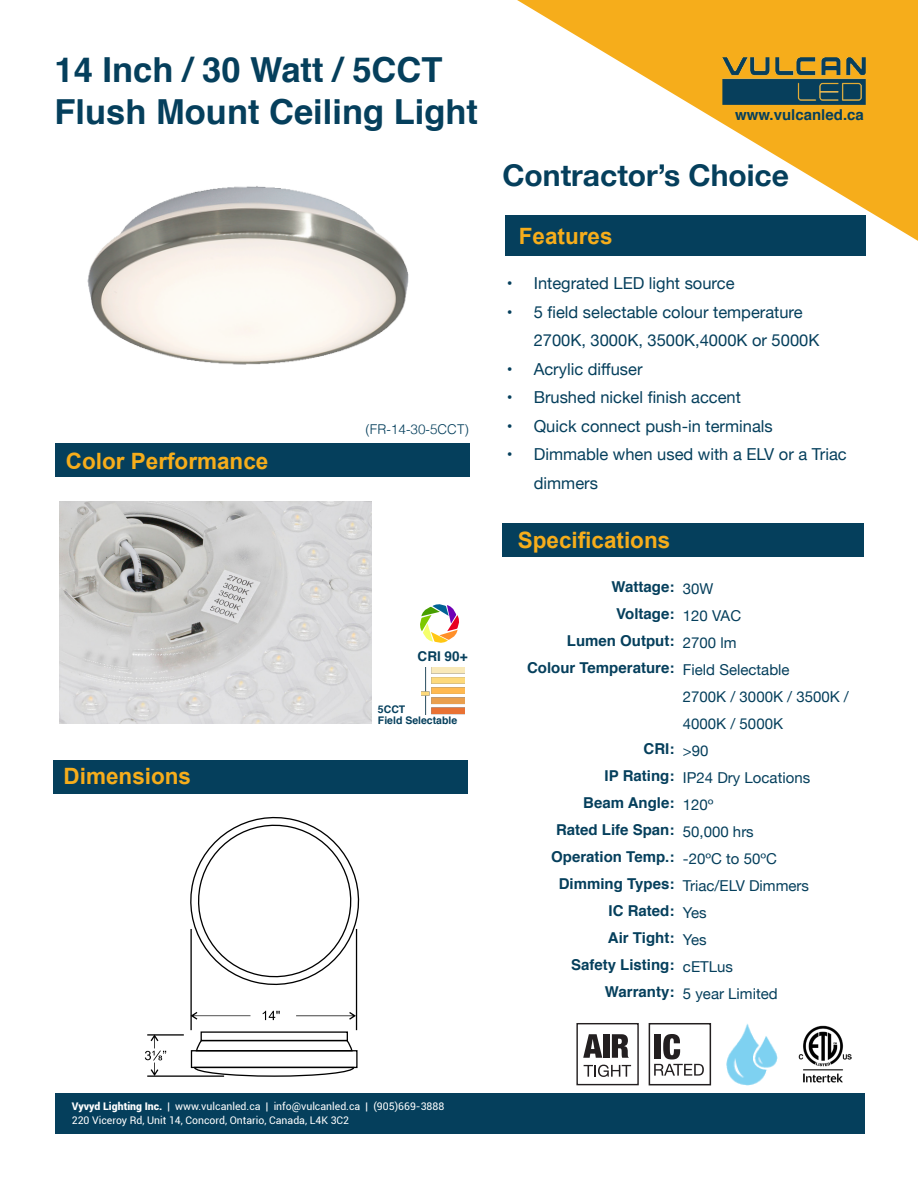
<style>
.page{position:relative;width:918px;height:1188px;background:#fff}
.page>*{position:absolute;margin:0;border:0;box-sizing:border-box;transform-origin:0 0}
.t1{font:700 34.5px "Helvetica";color:#053f5c}
.t2{font:700 30px "Helvetica Neue";color:#053f5c}
.t3{font:700 22.5px "Arial";color:#f6ad1b}
.t4{font:16.5px/28.5px "Helvetica Neue";color:#053f5c}
.t5{font:700 15px "Helvetica";color:#053f5c}
.t6{font:15px "Helvetica Neue";color:#053f5c}
.t7{font:300 13.5px "Helvetica";color:#053f5c}
.t8{font:700 13.5px "Helvetica";color:#053f5c}
.t9{font:10.5px "Roboto";color:#fff}
.t10{font:700 10.5px "Helvetica";color:#053f5c}
.s1{font-weight:900}
</style>
<div class="page">
<svg style="left:517px;top:0;width:401px;height:241px;fill:#f6ad1b"></svg>
<img style="left:722px;top:58px;width:143px;height:46px">
<svg style="left:190px;top:816px;width:170px;height:177px"></svg>
<hr style="left:190px;top:929px;width:2px;height:101px;background:#000">
<hr style="left:356px;top:929px;width:1px;height:101px;background:#000">
<svg style="left:191px;top:1012px;width:59px;height:8px"></svg>
<svg style="left:296px;top:1012px;width:60px;height:8px"></svg>
<hr style="left:147px;top:1034px;width:37px;height:2px;background:#000">
<hr style="left:147px;top:1075px;width:77px;height:2px;background:#000">
<svg style="left:263px;top:1011px;width:17px;height:9px"></svg>
<svg style="left:145px;top:1034px;width:21px;height:42px"></svg>
<div style="left:191px;top:1050px;width:167px;height:18px;border:1px solid #000"></div>
<svg style="left:195px;top:1039px;width:159px;height:13px"></svg>
<div style="left:201px;top:1031px;width:147px;height:10px;border:1px solid #000"></div>
<svg style="left:193px;top:1066px;width:162px;height:11px"></svg>
<img style="left:798px;top:1026px;width:54px;height:57px">
<img style="left:727px;top:1023px;width:50px;height:62px">
<div style="left:55px;top:1094px;width:810px;height:40px;background:#053f5c"></div>
<div style="left:505px;top:215px;width:360px;height:41px;background:#053f5c"></div>
<div style="left:53px;top:760px;width:415px;height:34px;background:#053f5c"></div>
<div style="left:502px;top:523px;width:362px;height:34px;background:#053f5c"></div>
<div style="left:55px;top:444px;width:415px;height:33px;background:#053f5c"></div>
<svg style="left:583px;top:1034px;width:19px;height:24px"></svg>
<div style="left:603px;top:1034px;width:6px;height:24px;background:#231f20"></div>
<svg style="left:612px;top:1034px;width:17px;height:24px"></svg>
<svg style="left:584px;top:1065px;width:47px;height:12px"></svg>
<div style="left:576px;top:1023px;width:63px;height:62px;border:1px solid #231f20"></div>
<svg style="left:654px;top:1034px;width:50px;height:42px"></svg>
<div style="left:649px;top:1023px;width:62px;height:62px;border:2px solid #231f20"></div>
<svg style="left:420px;top:604px;width:39px;height:39px"></svg>
<img style="left:422px;top:667px;width:43px;height:48px">
<img style="left:87px;top:186px;width:322px;height:179px">
<img style="left:59px;top:502px;width:313px;height:222px">
<p class="t1" style="left:55px;top:42px;width:389px">14 Inch / 30 Watt / 5CCT</p>
<p class="t1" style="left:55px;top:84px;width:425px">Flush Mount Ceiling Light</p>
<p class="t3" style="left:66px;top:445px;width:204px">Color Performance</p>
<p class="t3" style="left:64px;top:761px;width:129px">Dimensions</p>
<p class="t7" style="left:365px;top:417px;width:105px">(FR-14-30-5CCT)</p>
<p class="t8" style="left:418px;top:645px;width:51px">CRI 90+</p>
<p class="t10" style="left:378px;top:701px;width:29px">5CCT</p>
<p class="t10" style="left:378px;top:712px;width:81px">Field Selectable</p>
<p class="t5" style="left:735px;top:103px;width:130px">www.vulcanled.ca</p>
<p class="t2" style="left:502px;top:152px;width:288px">Contractor’s Choice</p>
<p class="t3" style="left:519px;top:220px;width:95px">Features</p>
<p class="t4" style="left:507px;top:270px;width:229px">• Integrated LED light source</p>
<p class="t4" style="left:534px;top:299px;width:287px;text-indent:-27px">• 5 field selectable colour temperature<br>2700K, 3000K, 3500K,4000K or 5000K</p>
<p class="t4" style="left:507px;top:356px;width:137px">• Acrylic diffuser</p>
<p class="t4" style="left:507px;top:384px;width:236px">• Brushed nickel finish accent</p>
<p class="t4" style="left:507px;top:413px;width:268px">• Quick connect push-in terminals</p>
<p class="t4" style="left:534px;top:441px;width:314px;text-indent:-27px">• Dimmable when used with a ELV or a Triac dimmers</p>
<p class="t3" style="left:518px;top:524px;width:154px">Specifications</p>
<p class="t5" style="left:612px;top:575px;width:64px">Wattage:</p>
<p class="t5" style="left:616px;top:602px;width:60px">Voltage:</p>
<p class="t5" style="left:567px;top:629px;width:109px">Lumen Output:</p>
<p class="t5" style="left:527px;top:656px;width:149px">Colour Temperature:</p>
<p class="t5" style="left:644px;top:737px;width:32px">CRI:</p>
<p class="t5" style="left:605px;top:764px;width:71px">IP Rating:</p>
<p class="t5" style="left:583px;top:791px;width:93px">Beam Angle:</p>
<p class="t5" style="left:556px;top:818px;width:120px">Rated Life Span:</p>
<p class="t5" style="left:551px;top:845px;width:125px">Operation Temp.:</p>
<p class="t5" style="left:559px;top:872px;width:117px">Dimming Types:</p>
<p class="t5" style="left:609px;top:899px;width:67px">IC Rated:</p>
<p class="t5" style="left:608px;top:926px;width:68px">Air Tight:</p>
<p class="t5" style="left:571px;top:953px;width:105px">Safety Listing:</p>
<p class="t5" style="left:605px;top:980px;width:71px">Warranty:</p>
<p class="t6" style="left:683px;top:578px;width:32px">30W</p>
<p class="t6" style="left:683px;top:605px;width:60px">120 VAC</p>
<p class="t6" style="left:683px;top:632px;width:55px">2700 lm</p>
<p class="t6" style="left:683px;top:659px;width:108px">Field Selectable</p>
<p class="t6" style="left:683px;top:686px;width:167px">2700K / 3000K / 3500K /</p>
<p class="t6" style="left:683px;top:713px;width:102px">4000K / 5000K</p>
<p class="t6" style="left:683px;top:740px;width:27px">&gt;90</p>
<p class="t6" style="left:683px;top:767px;width:129px">IP24 Dry Locations</p>
<p class="t6" style="left:683px;top:794px;width:32px">120º</p>
<p class="t6" style="left:683px;top:821px;width:72px">50,000 hrs</p>
<p class="t6" style="left:683px;top:848px;width:96px">-20ºC to 50ºC</p>
<p class="t6" style="left:683px;top:875px;width:128px">Triac/ELV Dimmers</p>
<p class="t6" style="left:683px;top:902px;width:25px">Yes</p>
<p class="t6" style="left:683px;top:929px;width:25px">Yes</p>
<p class="t6" style="left:683px;top:956px;width:52px">cETLus</p>
<p class="t6" style="left:683px;top:983px;width:96px">5 year Limited</p>
<p class="t9" style="left:72px;top:1099px;width:374px"><span class="s1">Vyvyd Lighting Inc.</span> | www.vulcanled.ca | info@vulcanled.ca | (905)669-3888</p>
<p class="t9" style="left:72px;top:1113px;width:279px">220 Viceroy Rd, Unit 14, Concord, Ontario, Canada, L4K 3C2</p>
</div>
